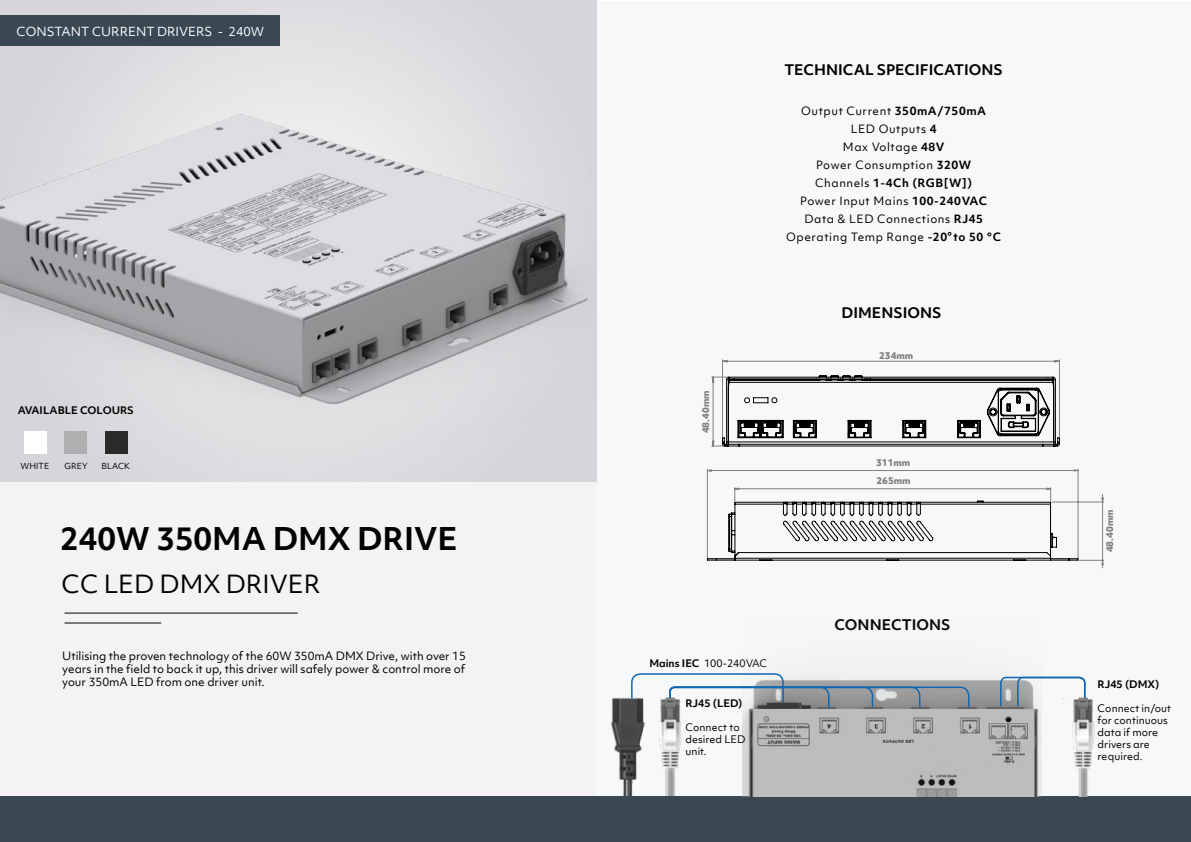
<style>
.page{position:relative;width:1191px;height:842px;background:#fff}
.page>*{position:absolute;margin:0;border:0;box-sizing:border-box;transform-origin:0 0}
.t1{font:700 30px "Objektiv Mk 1";color:#000101}
.t2{font:24px "Objektiv Mk 1";color:#000101}
.t3{font:700 14px "Objektiv Mk 1";color:#000101}
.t4{font:12px "Objektiv Mk 1";color:#fff}
.t5{font:11px/18px "Objektiv Mk 1";letter-spacing:.05em;color:#000;text-align:center}
.t6{font:10px/12px "Objektiv Mk 1";color:#000}
.t7{font:700 10px "Objektiv Mk 1";color:#000}
.t8{font:800 9px "Objektiv Mk 1";color:#808080}
.t9{font:800 8.9px "Objektiv Mk 1";color:#808080}
.t10{font:8px "Objektiv Mk 1";color:#000}
.s1{font-weight:700}
</style>
<div class="page">
<div style="left:595px;top:2px;width:596px;height:840px;background:#f7f8f9"></div>
<div style="left:0;top:0;width:596px;height:482px;background:#d9d8dd"></div>
<div style="left:0;top:482px;width:595px;height:359px;background:#f4f2f3"></div>
<img style="left:611px;top:698px;width:34px;height:98px">
<img style="left:659px;top:709px;width:23px;height:87px">
<div style="left:0;top:15px;width:279px;height:31px;background:#394853"></div>
<hr style="left:64px;top:613px;width:234px;height:1px;background:#000">
<hr style="left:64px;top:623px;width:97px;height:1px;background:#000">
<div style="left:0;top:796px;width:1191px;height:46px;background:#394853"></div>
<svg style="left:947px;top:232px;width:4px;height:4px"></svg>
<img style="left:742px;top:679px;width:299px;height:117px">
<svg style="left:999px;top:676px;width:59px;height:32px"></svg>
<svg style="left:711px;top:359px;width:349px;height:88px"></svg>
<svg style="left:706px;top:469px;width:398px;height:99px"></svg>
<img style="left:1058px;top:676px;width:37px;height:120px">
<div style="left:870px;top:475px;width:42px;height:13px;background:#f7f8f9"></div>
<div style="left:1089px;top:505px;width:13px;height:51px;background:#f7f8f9"></div>
<div style="left:873px;top:475px;width:42px;height:12px;background:#f7f8f9"></div>
<div style="left:1088px;top:505px;width:13px;height:51px;background:#f7f8f9"></div>
<img style="left:0;top:36px;width:588px;height:418px">
<svg style="left:630px;top:673px;width:340px;height:36px"></svg>
<svg style="left:146px;top:168px;width:132px;height:49px"></svg>
<p class="t4" style="left:16px;top:23px;width:249px">CONSTANT CURRENT DRIVERS - 240W</p>
<p class="t7" style="left:18px;top:403px;width:118px">AVAILABLE COLOURS</p>
<p class="t10" style="left:21px;top:460px;width:30px">WHITE</p>
<p class="t10" style="left:65px;top:460px;width:24px">GREY</p>
<p class="t10" style="left:101px;top:460px;width:30px">BLACK</p>
<h1 class="t1" style="left:60px;top:518px;width:399px">240W 350MA DMX DRIVE</h1>
<h2 class="t2" style="left:61px;top:567px;width:261px">CC LED DMX DRIVER</h2>
<p class="t5" style="left:62px;top:649px;width:405px;line-height:13.2px;text-align:justify">Utilising the proven technology of the 60W 350mA DMX Drive, with over 15 years in the field to back it up, this driver will safely power &amp; control more of your 350mA LED from one driver unit.</p>
<p class="t8" style="left:699px;top:433px;width:44px;rotate:-90deg">48.40mm</p>
<p class="t3" style="left:784px;top:60px;width:220px">TECHNICAL SPECIFICATIONS</p>
<p class="t5" style="left:786px;top:102px;width:216px">Output Current <span class="s1">350mA/750mA<br></span>LED Outputs <span class="s1">4<br></span>Max Voltage <span class="s1">48V<br></span>Power Consumption <span class="s1">320W<br></span>Channels <span class="s1">1-4Ch (RGB[W])<br></span>Power Input Mains <span class="s1">100-240VAC<br></span>Data &amp; LED Connections <span class="s1">RJ45<br></span>Operating Temp Range <span class="s1">-20 to 50 °C</span></p>
<p class="t3" style="left:841px;top:303px;width:101px">DIMENSIONS</p>
<p class="t8" style="left:879px;top:349px;width:36px">234mm</p>
<p class="t8" style="left:876px;top:456px;width:36px">311mm</p>
<p class="t9" style="left:874px;top:458px;width:37px">311 mm</p>
<p class="t8" style="left:876px;top:474px;width:36px">265mm</p>
<p class="t9" style="left:874px;top:477px;width:37px">265 mm</p>
<p class="t6" style="left:649px;top:657px;width:119px"><span class="s1">Mains IEC</span> 100-240VAC</p>
<p class="t7" style="left:685px;top:696px;width:59px">RJ45 (LED)</p>
<p class="t6" style="left:685px;top:721px;width:61px">Connect to desired LED unit.</p>
<p class="t3" style="left:834px;top:615px;width:117px">CONNECTIONS</p>
<p class="t8" style="left:1103px;top:552px;width:44px;rotate:-90deg">48.40mm</p>
<p class="t7" style="left:1097px;top:677px;width:63px">RJ45 (DMX)</p>
<p class="t6" style="left:1097px;top:702px;width:75px">Connect in/out for continuous data if more drivers are required.</p>
</div>
